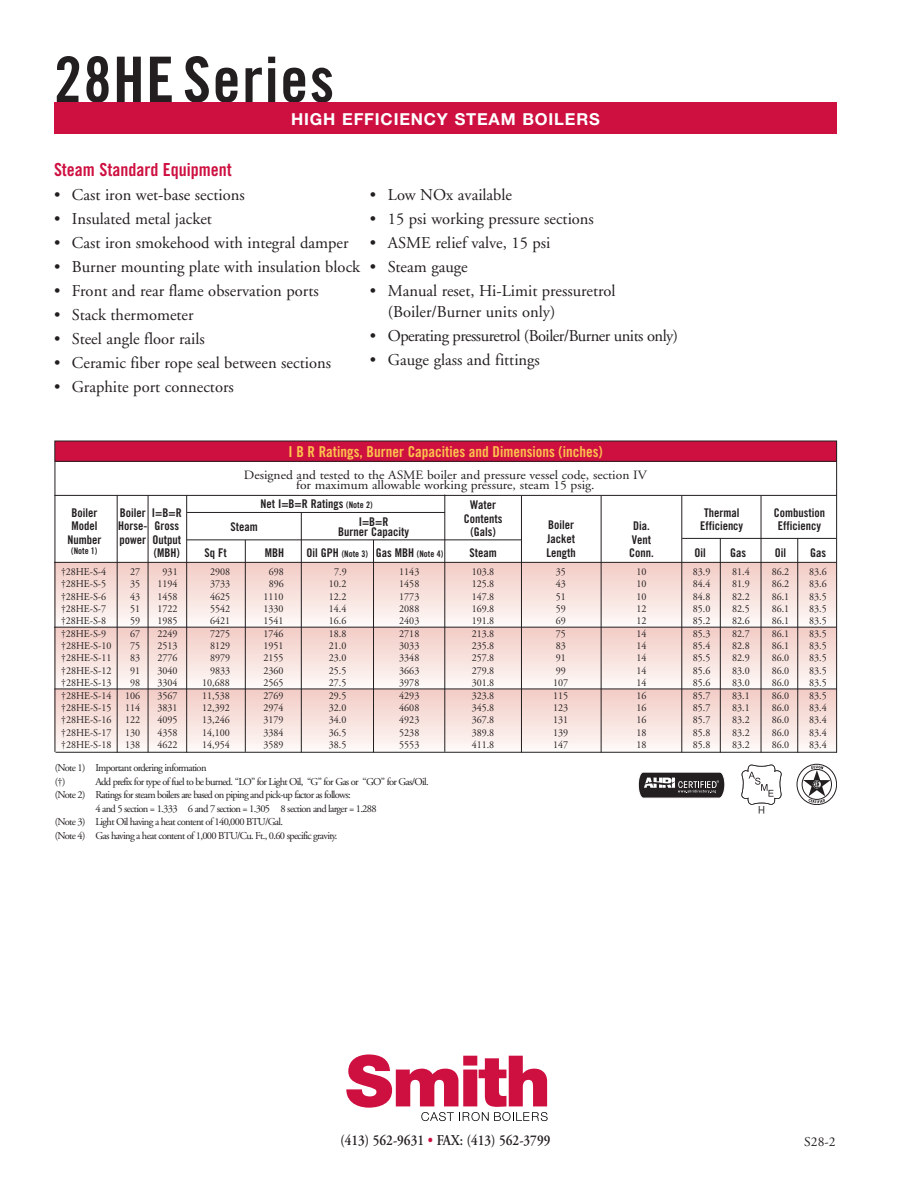
<style>
.page{position:relative;width:918px;height:1188px;background:#fff}
.page>*{position:absolute;margin:0;border:0;box-sizing:border-box;transform-origin:0 0}
.t1{font:63px "Trade Gothic Bold Cond Twenty";letter-spacing:.025em;color:#231f20}
.t2{font:18px "Trade Gothic Bold Cond Twenty";color:#ce1041}
.t3{font:16.5px/21px "Adobe Garamond";color:#231f20}
.t4{font:16.5px "Adobe Garamond";letter-spacing:-.03em;color:#231f20}
.t5{font:700 16.5px "Helvetica Neue";letter-spacing:.05em;color:#fff}
.t6{font:15px "Trade Gothic Bold Cond Twenty";color:#fec34d}
.t7{font:600 15px "Adobe Garamond";color:#231f20;scale:.88 1}
.t8{font:13.5px "Adobe Garamond";color:#231f20}
.t9{font:12.75px/10.5px "Adobe Garamond";color:#231f20;text-align:center;scale:1.06 1}
.t10{font:12px/13.5px "Trade Gothic Bold Cond Twenty";color:#231f20;text-align:center}
.t11{font:10.5px/12.5px "Adobe Garamond";color:#231f20;text-align:justify;scale:.96 1}
.t12{font:10.5px/13.5px "Adobe Garamond";letter-spacing:-.065em;color:#231f20}
.t13{font:9px "Trade Gothic Bold Cond Twenty";color:#231f20}
.s1{font-size:9px}
.s2{font-size:12px}
.s3{color:#ce1041}
</style>
<div class="page">
<div style="left:54px;top:102px;width:783px;height:32px;background:#ce1041"></div>
<div style="left:797px;top:764px;width:40px;height:41px;border:1px solid #231f20;border-radius:50%"></div>
<div style="left:802px;top:769px;width:30px;height:31px;border:1px solid #231f20;border-radius:50%"></div>
<svg style="left:803px;top:766px;width:28px;height:37px"></svg>
<svg style="left:638px;top:772px;width:87px;height:26px;background:#555252"></svg>
<div style="left:54px;top:563px;width:783px;height:64px;background:linear-gradient(to bottom,#f1cbc3,#fcf8f7)"></div>
<div style="left:55px;top:627px;width:782px;height:62px;background:linear-gradient(to bottom,#f2cbc3,#fdf8f7)"></div>
<div style="left:55px;top:689px;width:782px;height:63px;background:linear-gradient(to bottom,#f2cbc4,#fdf9f7)"></div>
<hr style="left:445px;top:539px;width:76px;height:1px;background:#231f20">
<hr style="left:187px;top:512px;width:258px;height:1px;background:#231f20">
<div style="left:55px;top:441px;width:782px;height:20px;background:#ce1041"></div>
<div style="left:54px;top:441px;width:783px;height:21px;border:1px solid #231f20"></div>
<hr style="left:682px;top:538px;width:154px;height:1px;background:#231f20">
<hr style="left:54px;top:562px;width:783px;height:1px;background:#231f20">
<hr style="left:187px;top:539px;width:258px;height:1px;background:#231f20">
<hr style="left:117px;top:495px;width:1px;height:258px;background:#231f20">
<hr style="left:186px;top:495px;width:1px;height:257px;background:#231f20">
<hr style="left:301px;top:513px;width:1px;height:239px;background:#231f20">
<hr style="left:444px;top:495px;width:1px;height:257px;background:#231f20">
<hr style="left:521px;top:496px;width:1px;height:257px;background:#231f20">
<hr style="left:148px;top:495px;width:1px;height:257px;background:#231f20">
<hr style="left:601px;top:496px;width:1px;height:257px;background:#231f20">
<hr style="left:681px;top:496px;width:1px;height:256px;background:#231f20">
<hr style="left:720px;top:538px;width:1px;height:215px;background:#231f20">
<hr style="left:797px;top:538px;width:1px;height:215px;background:#231f20">
<hr style="left:761px;top:496px;width:1px;height:257px;background:#231f20">
<hr style="left:54px;top:627px;width:783px;height:1px;background:#231f20">
<hr style="left:54px;top:689px;width:783px;height:1px;background:#231f20">
<hr style="left:54px;top:495px;width:783px;height:1px;background:#231f20">
<hr style="left:245px;top:540px;width:1px;height:212px;background:#231f20">
<hr style="left:373px;top:540px;width:1px;height:212px;background:#231f20">
<hr style="left:55px;top:462px;width:1px;height:290px;background:#231f20">
<hr style="left:55px;top:752px;width:782px;height:1px;background:#231f20">
<hr style="left:836px;top:462px;width:1px;height:291px;background:#231f20">
<svg style="left:346px;top:1054px;width:202px;height:67px"></svg>
<svg style="left:741px;top:765px;width:41px;height:40px"></svg>
<h1 class="t1" style="left:54px;top:57px;width:282px">28HE Series</h1>
<h3 class="t5" style="left:291px;top:113px;width:310px">HIGH EFFICIENCY STEAM BOILERS</h3>
<h2 class="t2" style="left:54px;top:163px;width:179px">Steam Standard Equipment</h2>
<h3 class="t3" style="left:54px;top:186px;width:192px">• Cast iron wet-base sections</h3>
<h3 class="t3" style="left:54px;top:210px;width:159px">• Insulated metal jacket</h3>
<h3 class="t3" style="left:54px;top:234px;width:296px">• Cast iron smokehood with integral damper</h3>
<h3 class="t3" style="left:54px;top:258px;width:308px">• Burner mounting plate with insulation block</h3>
<h3 class="t3" style="left:54px;top:282px;width:266px">• Front and rear flame observation ports</h3>
<h3 class="t3" style="left:54px;top:306px;width:141px">• Stack thermometer</h3>
<h3 class="t3" style="left:54px;top:330px;width:152px">• Steel angle floor rails</h3>
<h3 class="t3" style="left:54px;top:354px;width:279px">• Ceramic fiber rope seal between sections</h3>
<h3 class="t3" style="left:54px;top:378px;width:181px">• Graphite port connectors</h3>
<h3 class="t3" style="left:370px;top:186px;width:144px">• Low NOx available</h3>
<h3 class="t3" style="left:370px;top:210px;width:226px">• 15 psi working pressure sections</h3>
<h3 class="t3" style="left:370px;top:234px;width:182px">• ASME relief valve, 15 psi</h3>
<h3 class="t3" style="left:370px;top:258px;width:99px">• Steam gauge</h3>
<h3 class="t3" style="left:388px;top:282px;width:229px;text-indent:-18px">• Manual reset, Hi-Limit pressuretrol (Boiler/Burner units only)</h3>
<h3 class="t4" style="left:370px;top:329px;width:310px">• Operating pressuretrol (Boiler/Burner units only)</h3>
<h3 class="t3" style="left:370px;top:351px;width:172px">• Gauge glass and fittings</h3>
<h3 class="t6" style="left:289px;top:446px;width:316px">I B R Ratings, Burner Capacities and Dimensions (inches)</h3>
<p class="t10" style="left:67px;top:507px;width:35px">Boiler<br>Model<br>Number</p>
<p class="t13" style="left:71px;top:548px;width:28px">(Note 1)</p>
<p class="t10" style="left:118px;top:507px;width:31px;text-align:left">Boiler<br>Horse&shy;power</p>
<p class="t10" style="left:152px;top:507px;width:31px;text-align:left">I=B=R<br>Gross<br>Output (MBH)</p>
<p class="t9" style="left:244px;top:471px;width:382px">Designed and tested to the ASME boiler and pressure vessel code, section IV for maximum allowable working pressure, steam 15 psig.</p>
<p class="t10" style="left:260px;top:498px;width:114px">Net I=B=R Ratings <span class="s1">(Note 2)</span></p>
<p class="t10" style="left:265px;top:547px;width:21px">MBH</p>
<p class="t13" style="left:307px;top:551px;width:138px"><span class="s2">Oil GPH</span> (Note 3) <span class="s2">Gas MBH</span> (Note 4)</p>
<p class="t10" style="left:469px;top:547px;width:29px">Steam</p>
<p class="t10" style="left:464px;top:499px;width:40px">Water<br>Contents (Gals)</p>
<p class="t10" style="left:231px;top:521px;width:29px">Steam</p>
<p class="t10" style="left:338px;top:518px;width:72px;line-height:9.9px">I=B=R<br>Burner Capacity</p>
<p class="t10" style="left:204px;top:547px;width:24px">Sq Ft</p>
<p class="t10" style="left:546px;top:519px;width:31px;line-height:14.1px;text-align:left">Boiler<br>Jacket<br>Length</p>
<p class="t10" style="left:629px;top:520px;width:26px">Dia.<br>Vent<br>Conn.</p>
<p class="t10" style="left:700px;top:507px;width:45px">Thermal<br>Efficiency</p>
<p class="t10" style="left:774px;top:507px;width:53px">Combustion<br>Efficiency</p>
<p class="t10" style="left:694px;top:547px;width:13px">Oil</p>
<p class="t10" style="left:730px;top:547px;width:17px">Gas</p>
<p class="t10" style="left:775px;top:547px;width:13px">Oil</p>
<p class="t10" style="left:810px;top:547px;width:17px">Gas</p>
<p class="t11" style="left:61px;top:566px;width:54px;text-align:left">†28HE-S-4 †28HE-S-5 †28HE-S-6 †28HE-S-7 †28HE-S-8 †28HE-S-9 †28HE-S-10 †28HE-S-11 †28HE-S-12 †28HE-S-13 †28HE-S-14 †28HE-S-15 †28HE-S-16 †28HE-S-17 †28HE-S-18</p>
<p class="t11" style="left:125px;top:566px;width:17px;text-align:center">27<br>35<br>43<br>51<br>59<br>67<br>75<br>83<br>91<br>98<br>106<br>114<br>122<br>130<br>138</p>
<p class="t11" style="left:157px;top:566px;width:23px;text-align:center">931<br>1194<br>1458<br>1722<br>1985<br>2249<br>2513<br>2776<br>3040<br>3304<br>3567<br>3831<br>4095<br>4358<br>4622</p>
<p class="t11" style="left:202px;top:566px;width:31px;text-align:right">2908<br>3733<br>4625<br>5542<br>6421<br>7275<br>8129<br>8979<br>9833<br>10,688<br>11,538<br>12,392<br>13,246<br>14,100<br>14,954</p>
<p class="t11" style="left:264px;top:566px;width:23px;text-align:center">698<br>896<br>1110<br>1330<br>1541<br>1746<br>1951<br>2155<br>2360<br>2565<br>2769<br>2974<br>3179<br>3384<br>3589</p>
<p class="t11" style="left:329px;top:566px;width:20px;text-align:center">7.9<br>10.2<br>12.2<br>14.4<br>16.6<br>18.8<br>21.0<br>23.0<br>25.5<br>27.5<br>29.5<br>32.0<br>34.0<br>36.5<br>38.5</p>
<p class="t11" style="left:399px;top:566px;width:22px">1143<br>1458<br>1773<br>2088<br>2403<br>2718<br>3033<br>3348<br>3663<br>3978<br>4293<br>4608<br>4923<br>5238<br>5553</p>
<p class="t11" style="left:472px;top:566px;width:25px">103.8<br>125.8<br>147.8<br>169.8<br>191.8<br>213.8<br>235.8<br>257.8<br>279.8<br>301.8<br>323.8<br>345.8<br>367.8<br>389.8<br>411.8</p>
<p class="t11" style="left:553px;top:566px;width:17px;text-align:left">35<br>43<br>51<br>59<br>69<br>75<br>83<br>91<br>99<br>107<br>115<br>123<br>131<br>139<br>147</p>
<p class="t12" style="left:55px;top:762px;width:153px">(Note 1) Important ordering information (†)</p>
<p class="t12" style="left:95px;top:775px;width:335px">Add prefix for type of fuel to be burned. “LO” for Light Oil, “G” for Gas or “GO” for Gas/Oil.</p>
<p class="t12" style="left:55px;top:789px;width:297px">(Note 2) Ratings for steam boilers are based on piping and pick-up factor as follows:</p>
<p class="t12" style="left:95px;top:802px;width:283px">4 and 5 section = 1.333 6 and 7 section = 1.305 8 section and larger = 1.288</p>
<p class="t12" style="left:55px;top:816px;width:230px">(Note 3) Light Oil having a heat content of 140,000 BTU/Gal.</p>
<p class="t12" style="left:55px;top:829px;width:284px">(Note 4) Gas having a heat content of 1,000 BTU/Cu. Ft., 0.60 specific gravity.</p>
<p class="t11" style="left:636px;top:566px;width:12px">10<br>10<br>10<br>12<br>12<br>14<br>14<br>14<br>14<br>14<br>16<br>16<br>16<br>18<br>18</p>
<p class="t11" style="left:693px;top:566px;width:20px">83.9<br>84.4<br>84.8<br>85.0<br>85.2<br>85.3<br>85.4<br>85.5<br>85.6<br>85.6<br>85.7<br>85.7<br>85.7<br>85.8<br>85.8</p>
<p class="t11" style="left:732px;top:566px;width:20px">81.4<br>81.9<br>82.2<br>82.5<br>82.6<br>82.7<br>82.8<br>82.9<br>83.0<br>83.0<br>83.1<br>83.1<br>83.2<br>83.2<br>83.2</p>
<p class="t11" style="left:772px;top:566px;width:20px">86.2<br>86.2<br>86.1<br>86.1<br>86.1<br>86.1<br>86.1<br>86.0<br>86.0<br>86.0<br>86.0<br>86.0<br>86.0<br>86.0<br>86.0</p>
<p class="t11" style="left:809px;top:566px;width:20px">83.6<br>83.6<br>83.5<br>83.5<br>83.5<br>83.5<br>83.5<br>83.5<br>83.5<br>83.5<br>83.5<br>83.4<br>83.4<br>83.4<br>83.4</p>
<h3 class="t7" style="left:340px;top:1134px;width:240px">(413) 562-9631 <span class="s3">•</span> FAX: (413) 562-3799</h3>
<p class="t8" style="left:804px;top:1136px;width:33px">S28-2</p>
</div>
